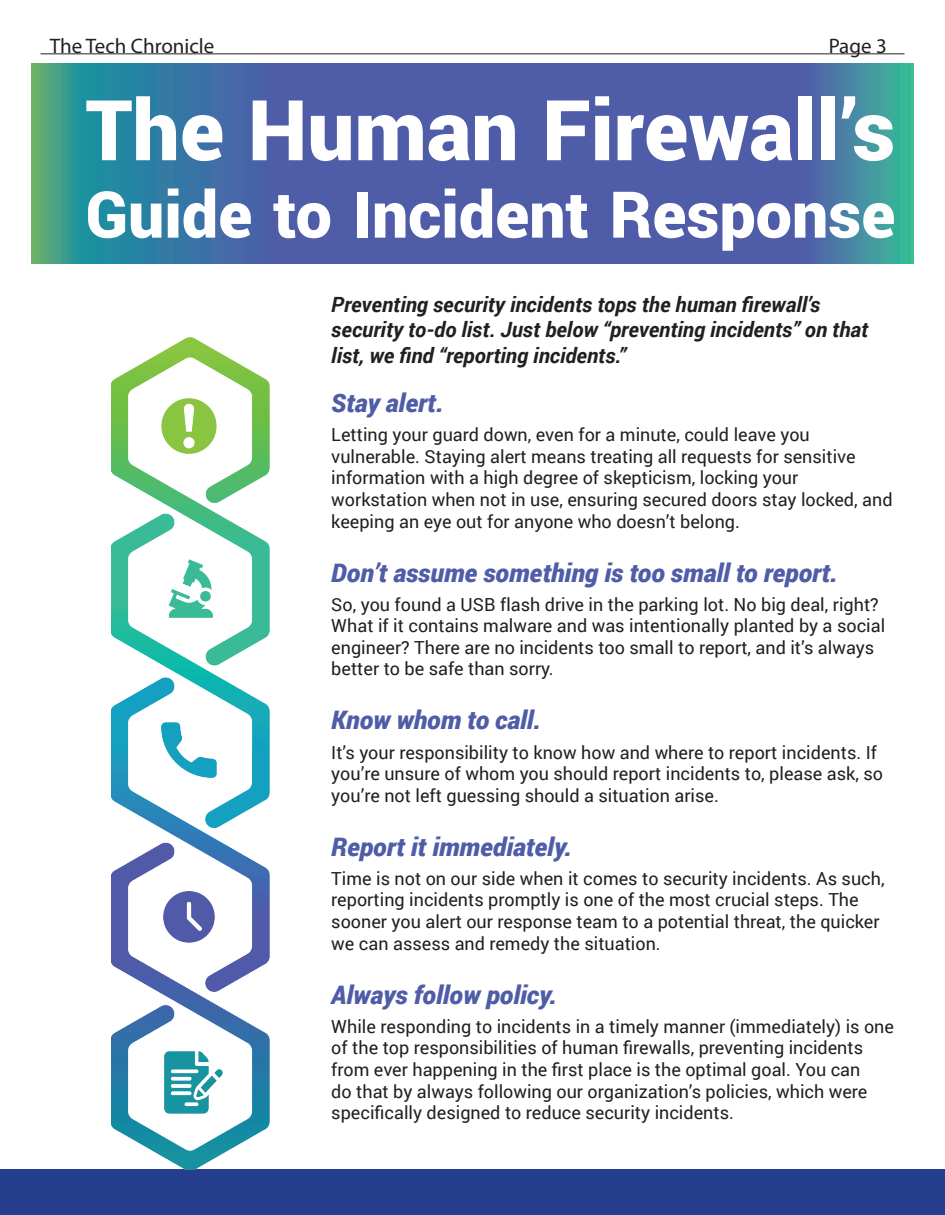
<style>
.page{position:relative;width:945px;height:1215px;background:#fff}
.page>*{position:absolute;margin:0;border:0;box-sizing:border-box;transform-origin:0 0}
.t1{font:900 84px "Roboto";color:#fff}
.t2{font:900 64.5px "Roboto";color:#fff}
.t3{font:italic 900 25.5px "Roboto";color:#4f5ca8}
.t4{font:italic 700 21px/25.2px "Roboto";color:#231f20}
.Subheads{font:21px "Myriad Pro";color:#231f20}
.t5{font:18px/21.6px "Roboto";color:#231f20}
</style>
<div class="page">
<hr style="left:40px;top:53px;width:864px;height:1px;background:#231f20">
<div style="left:0;top:1169px;width:945px;height:46px;background:#253f8e"></div>
<img style="left:112px;top:337px;width:157px;height:832px">
<svg style="left:31px;top:63px;width:883px;height:200px;background:#476ca4"></svg>
<img style="left:161px;top:398px;width:56px;height:56px">
<img style="left:165px;top:559px;width:48px;height:59px">
<img style="left:164px;top:892px;width:50px;height:50px">
<img style="left:165px;top:1051px;width:57px;height:63px">
<svg style="left:162px;top:723px;width:54px;height:54px"></svg>
<p class="Subheads" style="left:50px;top:33px;width:166px">The Tech Chronicle</p>
<p class="Subheads" style="left:829px;top:33px;width:60px">Page 3</p>
<p class="t1" style="left:85px;top:71px;width:812px">The Human Firewall’s</p>
<p class="t2" style="left:85px;top:169px;width:812px">Guide to Incident Response</p>
<p class="t4" style="left:331px;top:291px;width:539px">Preventing security incidents tops the human firewall’s security to-do list. Just below “preventing incidents” on that list, we find “reporting incidents.”</p>
<p class="t3" style="left:331px;top:385px;width:114px">Stay alert.</p>
<p class="t5" style="left:331px;top:423px;width:563px">Letting your guard down, even for a minute, could leave you vulnerable. Staying alert means treating all requests for sensitive information with a high degree of skepticism, locking your workstation when not in use, ensuring secured doors stay locked, and keeping an eye out for anyone who doesn’t belong.</p>
<p class="t3" style="left:331px;top:554px;width:508px">Don’t assume something is too small to report.</p>
<p class="t5" style="left:331px;top:593px;width:555px">So, you found a USB flash drive in the parking lot. No big deal, right?<br>What if it contains malware and was intentionally planted by a social engineer? There are no incidents too small to report, and it’s always better to be safe than sorry.</p>
<p class="t3" style="left:331px;top:702px;width:211px">Know whom to call.</p>
<p class="t5" style="left:331px;top:741px;width:553px">It’s your responsibility to know how and where to report incidents. If you’re unsure of whom you should report incidents to, please ask, so you’re not left guessing should a situation arise.</p>
<p class="t3" style="left:331px;top:829px;width:242px">Report it immediately.</p>
<p class="t5" style="left:331px;top:867px;width:555px">Time is not on our side when it comes to security incidents. As such, reporting incidents promptly is one of the most crucial steps. The sooner you alert our response team to a potential threat, the quicker we can assess and remedy the situation.</p>
<p class="t3" style="left:331px;top:977px;width:227px">Always follow policy.</p>
<p class="t5" style="left:331px;top:1015px;width:564px">While responding to incidents in a timely manner (immediately) is one of the top responsibilities of human firewalls, preventing incidents from ever happening in the first place is the optimal goal. You can<br>do that by always following our organization’s policies, which were specifically designed to reduce security incidents.</p>
</div>
